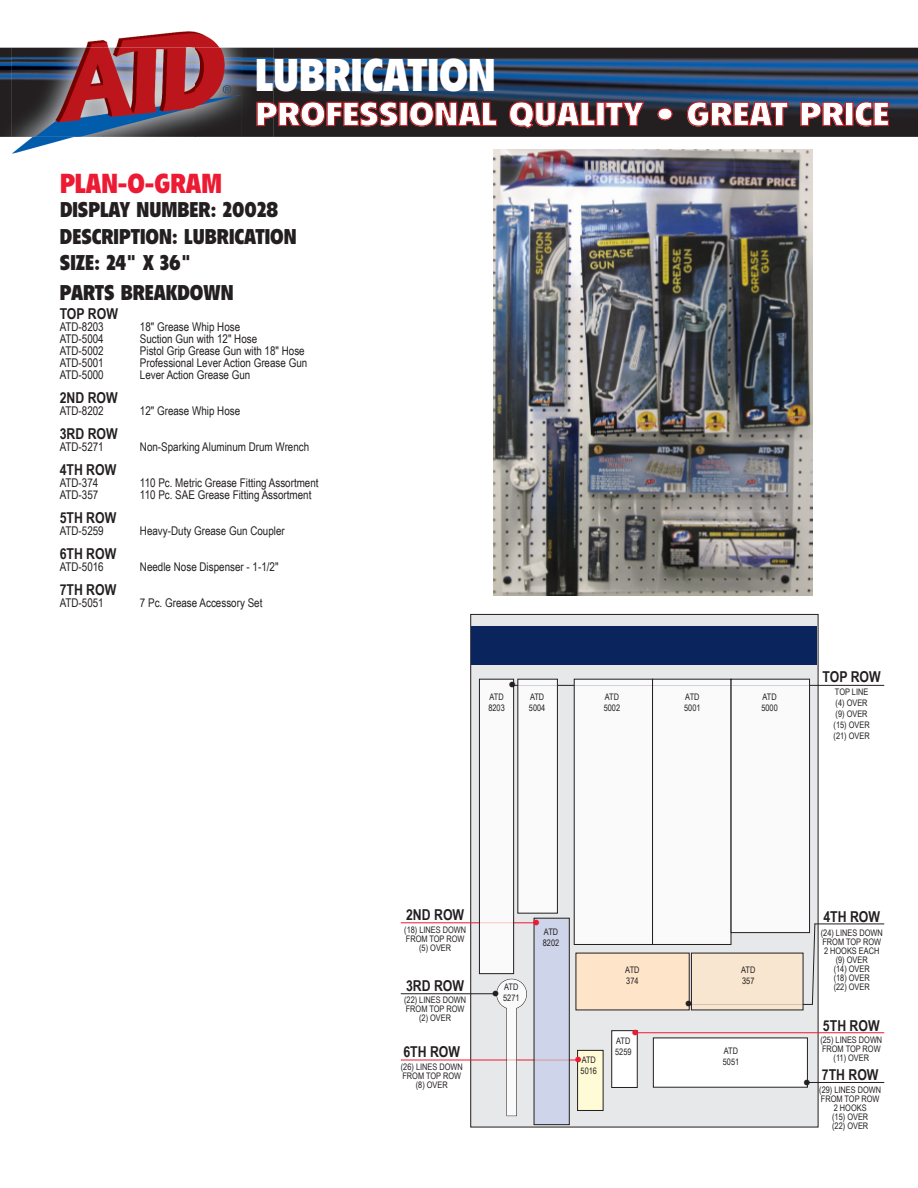
<style>
.page{position:relative;width:918px;height:1188px;background:#fff}
.page>*{position:absolute;margin:0;border:0;box-sizing:border-box;transform-origin:0 0}
.t1{font:900 condensed 45px "Flyer";color:#fff}
.t2{font:900 condensed 32.85px "Flyer";color:#fff;scale:1.2 1}
.t3{font:900 condensed 27px "Flyer";color:#ed1a33}
.t4{font:900 condensed 21px/26.2px "Flyer";color:#231f20}
.t5{font:18px "Helvetica";color:#231f20}
.t6{font:18px "Helvetica";color:#ed1a33}
.t7{font:700 15px "Arial Narrow";color:#231f20}
.t8{font:12px "Arial Narrow";color:#231f20}
.t9{font:9px/9px "Arial Narrow";color:#231f20}
</style>
<div class="page">
<div style="left:471px;top:614px;width:347px;height:513px;background:#e7e8e9"></div>
<div style="left:472px;top:626px;width:345px;height:38px;background:#0a245d"></div>
<svg style="left:274px;top:48px;width:644px;height:89px;background:#263346"></svg>
<img style="left:0;top:48px;width:274px;height:89px">
<img style="left:12px;top:31px;width:229px;height:123px">
<img style="left:493px;top:149px;width:319px;height:447px">
<hr style="left:401px;top:922px;width:135px;height:1px;background:#ed1a33">
<hr style="left:514px;top:685px;width:370px;height:1px;background:#231f20">
<hr style="left:630px;top:1032px;width:254px;height:1px;background:#ed1a33">
<hr style="left:401px;top:1060px;width:188px;height:1px;background:#ed1a33">
<hr style="left:815px;top:924px;width:69px;height:1px;background:#231f20">
<hr style="left:676px;top:1082px;width:208px;height:1px;background:#231f20">
<hr style="left:401px;top:993px;width:95px;height:1px;background:#231f20">
<div style="left:479px;top:679px;width:35px;height:295px;border:1px solid #231f20"></div>
<svg style="left:480px;top:679px;width:336px;height:445px"></svg>
<h1 class="t1" style="left:255px;top:58px;width:242px">LUBRICATION</h1>
<h2 class="t2" style="left:256px;top:102px;width:530px">PROFESSIONAL QUALITY • GREAT PRICE</h2>
<h3 class="t3" style="left:60px;top:174px;width:163px">PLAN-O-GRAM</h3>
<h3 class="t4" style="left:60px;top:198px;width:220px">DISPLAY NUMBER: 20028</h3>
<h3 class="t4" style="left:60px;top:225px;width:238px">DESCRIPTION: LUBRICATION<br>SIZE: 24" X 36"</h3>
<h3 class="t4" style="left:60px;top:282px;width:175px">PARTS BREAKDOWN</h3>
<p class="t7" style="left:60px;top:305px;width:60px">TOP ROW</p>
<p class="t8" style="left:60px;top:320px;width:46px">ATD-8203</p>
<p class="t8" style="left:140px;top:320px;width:102px">18" Grease Whip Hose</p>
<p class="t8" style="left:60px;top:332px;width:46px">ATD-5004</p>
<p class="t8" style="left:140px;top:332px;width:119px">Suction Gun with 12" Hose</p>
<p class="t8" style="left:60px;top:344px;width:46px">ATD-5002</p>
<p class="t8" style="left:140px;top:344px;width:166px">Pistol Grip Grease Gun with 18" Hose</p>
<p class="t8" style="left:60px;top:356px;width:46px">ATD-5001</p>
<p class="t8" style="left:140px;top:356px;width:169px">Professional Lever Action Grease Gun</p>
<p class="t8" style="left:60px;top:368px;width:46px">ATD-5000</p>
<p class="t8" style="left:140px;top:368px;width:112px">Lever Action Grease Gun</p>
<p class="t7" style="left:60px;top:389px;width:60px">2ND ROW</p>
<p class="t8" style="left:60px;top:404px;width:46px">ATD-8202</p>
<p class="t8" style="left:140px;top:404px;width:102px">12" Grease Whip Hose</p>
<p class="t7" style="left:60px;top:425px;width:60px">3RD ROW</p>
<p class="t8" style="left:60px;top:440px;width:46px">ATD-5271</p>
<p class="t8" style="left:140px;top:440px;width:171px">Non-Sparking Aluminum Drum Wrench</p>
<p class="t7" style="left:60px;top:461px;width:58px">4TH ROW</p>
<p class="t8" style="left:60px;top:476px;width:40px">ATD-374</p>
<p class="t8" style="left:140px;top:476px;width:180px">110 Pc. Metric Grease Fitting Assortment</p>
<p class="t8" style="left:60px;top:488px;width:40px">ATD-357</p>
<p class="t8" style="left:140px;top:488px;width:173px">110 Pc. SAE Grease Fitting Assortment</p>
<p class="t7" style="left:60px;top:509px;width:58px">5TH ROW</p>
<p class="t8" style="left:60px;top:524px;width:46px">ATD-5259</p>
<p class="t8" style="left:140px;top:524px;width:146px">Heavy-Duty Grease Gun Coupler</p>
<p class="t7" style="left:60px;top:545px;width:58px">6TH ROW</p>
<p class="t8" style="left:60px;top:560px;width:46px">ATD-5016</p>
<p class="t8" style="left:140px;top:560px;width:140px">Needle Nose Dispenser - 1-1/2"</p>
<p class="t7" style="left:60px;top:581px;width:58px">7TH ROW</p>
<p class="t8" style="left:60px;top:596px;width:46px">ATD-5051</p>
<p class="t8" style="left:140px;top:596px;width:124px">7 Pc. Grease Accessory Set</p>
<h3 class="t5" style="left:509px;top:678px;width:8px">•</h3>
<p class="t9" style="left:488px;top:691px;width:18px;line-height:10.8px">ATD<br>8203</p>
<p class="t9" style="left:529px;top:691px;width:18px;line-height:10.8px">ATD<br>5004</p>
<p class="t9" style="left:604px;top:691px;width:18px;line-height:10.8px">ATD<br>5002</p>
<p class="t9" style="left:684px;top:691px;width:18px;line-height:10.8px">ATD<br>5001</p>
<p class="t9" style="left:761px;top:691px;width:18px;line-height:10.8px">ATD<br>5000</p>
<p class="t7" style="left:822px;top:668px;width:60px">TOP ROW</p>
<p class="t9" style="left:834px;top:687px;width:38px;line-height:10.8px">TOP LINE (4) OVER (9) OVER (15) OVER (21) OVER</p>
<p class="t7" style="left:406px;top:906px;width:60px">2ND ROW</p>
<p class="t9" style="left:404px;top:925px;width:63px;text-align:center">(18) LINES DOWN<br>FROM TOP ROW (5) OVER</p>
<h3 class="t6" style="left:533px;top:916px;width:8px">•</h3>
<p class="t9" style="left:543px;top:926px;width:18px;line-height:10.8px">ATD<br>8202</p>
<p class="t7" style="left:406px;top:977px;width:60px">3RD ROW</p>
<p class="t9" style="left:404px;top:996px;width:63px;text-align:center">(22) LINES DOWN<br>FROM TOP ROW (2) OVER</p>
<p class="t9" style="left:503px;top:982px;width:18px;line-height:10.8px">ATD<br>5271</p>
<h3 class="t5" style="left:493px;top:987px;width:8px">•</h3>
<p class="t9" style="left:625px;top:965px;width:16px;line-height:10.8px">ATD<br>374</p>
<h3 class="t5" style="left:685px;top:997px;width:8px">•</h3>
<p class="t9" style="left:741px;top:965px;width:16px;line-height:10.8px">ATD<br>357</p>
<h3 class="t6" style="left:632px;top:1026px;width:8px">•</h3>
<p class="t7" style="left:403px;top:1043px;width:58px">6TH ROW</p>
<p class="t9" style="left:401px;top:1062px;width:63px;text-align:center">(26) LINES DOWN<br>FROM TOP ROW (8) OVER</p>
<h3 class="t6" style="left:575px;top:1053px;width:8px">•</h3>
<p class="t9" style="left:581px;top:1054px;width:18px;line-height:10.8px">ATD<br>5016</p>
<p class="t9" style="left:615px;top:1036px;width:18px;line-height:10.8px">ATD<br>5259</p>
<p class="t9" style="left:723px;top:1045px;width:18px;line-height:10.8px">ATD<br>5051</p>
<p class="t7" style="left:823px;top:908px;width:58px">4TH ROW</p>
<p class="t9" style="left:821px;top:929px;width:63px;text-align:center">(24) LINES DOWN<br>FROM TOP ROW<br>2 HOOKS EACH (9) OVER<br>(14) OVER<br>(18) OVER<br>(22) OVER</p>
<h3 class="t5" style="left:804px;top:1076px;width:8px">•</h3>
<p class="t7" style="left:823px;top:1017px;width:58px">5TH ROW</p>
<p class="t9" style="left:820px;top:1036px;width:63px;text-align:center">(25) LINES DOWN<br>FROM TOP ROW (11) OVER</p>
<p class="t7" style="left:822px;top:1066px;width:58px">7TH ROW</p>
<p class="t9" style="left:819px;top:1085px;width:63px;text-align:center">(29) LINES DOWN<br>FROM TOP ROW<br>2 HOOKS<br>(15) OVER<br>(22) OVER</p>
</div>
